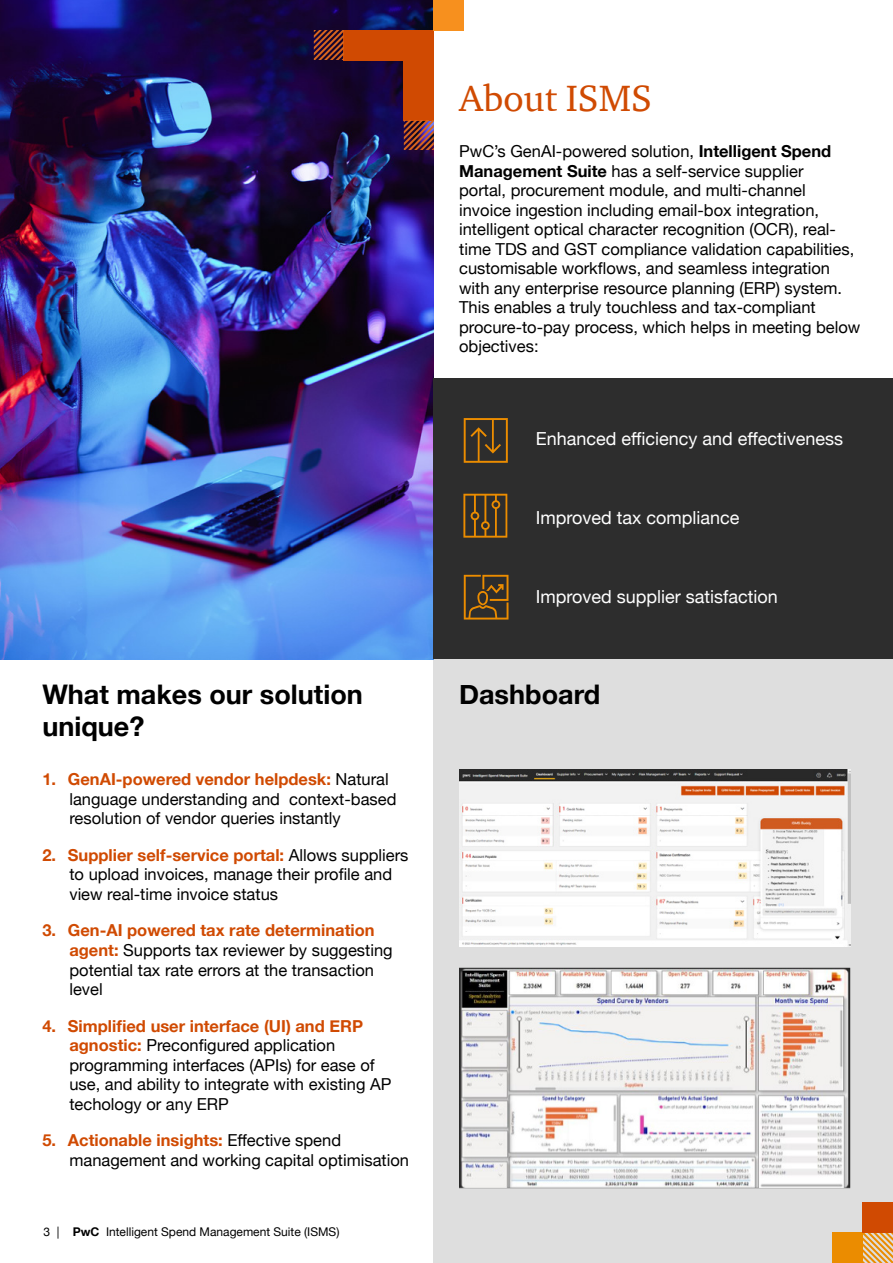
<style>
.page{position:relative;width:893px;height:1263px;background:#fff}
.page>*{position:absolute;margin:0;border:0;box-sizing:border-box;transform-origin:0 0}
.t1{font:37.5px "ITC Charter Com";color:#d04a02}
.t2{font:700 27px/32.4px "Helvetica Neue";color:#000}
.t3{font:18px "Helvetica Neue";color:#fff}
.t4{font:16.5px/19.5px "Helvetica Neue";color:#000}
.t5{font:12px "Helvetica Neue";color:#000}
.s1{font-weight:700}
.s2{font-weight:700;color:#d04a02}
</style>
<div class="page">
<div style="left:434px;top:659px;width:459px;height:604px;background:#dedede"></div>
<img style="left:0;top:0;width:434px;height:659px">
<div style="left:434px;top:378px;width:459px;height:281px;background:#2d2d2d"></div>
<svg style="left:464px;top:418px;width:44px;height:45px"></svg>
<svg style="left:463px;top:494px;width:44px;height:44px"></svg>
<svg style="left:464px;top:575px;width:44px;height:44px"></svg>
<div style="left:404px;top:90px;width:30px;height:30px;background:#d04a02"></div>
<div style="left:404px;top:30px;width:30px;height:60px;background:#d04a02"></div>
<div style="left:344px;top:30px;width:60px;height:30px;background:#d04a02"></div>
<svg style="left:404px;top:120px;width:30px;height:30px"></svg>
<svg style="left:314px;top:30px;width:30px;height:30px"></svg>
<div style="left:434px;top:0;width:30px;height:30px;background:#f7901e"></div>
<div style="left:832px;top:1233px;width:31px;height:30px;background:#eb8c00"></div>
<svg style="left:863px;top:1233px;width:30px;height:30px"></svg>
<div style="left:863px;top:1202px;width:30px;height:31px;background:#d04a02"></div>
<img style="left:459px;top:769px;width:391px;height:177px">
<img style="left:459px;top:968px;width:391px;height:220px">
<h1 class="t1" style="left:459px;top:75px;width:194px">About ISMS</h1>
<p class="t4" style="left:459px;top:142px;width:403px">PwC’s GenAI-powered solution, <span class="s1">Intelligent Spend Management Suite</span> has a self-service supplier<br>portal, procurement module, and multi-channel invoice ingestion including email-box integration, intelligent optical character recognition (OCR), real&shy;time TDS and GST compliance validation capabilities, customisable workflows, and seamless integration with any enterprise resource planning (ERP) system.<br>This enables a truly touchless and tax-compliant procure-to-pay process, which helps in meeting below objectives:</p>
<p class="t3" style="left:536px;top:426px;width:309px">Enhanced efficiency and effectiveness</p>
<p class="t3" style="left:536px;top:504px;width:205px">Improved tax compliance</p>
<p class="t3" style="left:536px;top:584px;width:244px">Improved supplier satisfaction</p>
<h2 class="t2" style="left:42px;top:678px;width:322px">What makes our solution unique?</h2>
<h2 class="t2" style="left:459px;top:678px;width:143px">Dashboard</h2>
<p class="t4" style="left:69px;top:771px;width:329px;text-indent:-27px"><span class="s2">1. GenAI-powered vendor helpdesk:</span> Natural language understanding and context-based resolution of vendor queries instantly</p>
<p class="t4" style="left:69px;top:846px;width:341px;text-indent:-27px"><span class="s2">2. Supplier self-service portal:</span> Allows suppliers to upload invoices, manage their profile and view real-time invoice status</p>
<p class="t4" style="left:69px;top:922px;width:325px;text-indent:-27px"><span class="s2">3. Gen-AI powered tax rate determination agent:</span> Supports tax reviewer by suggesting potential tax rate errors at the transaction level</p>
<p class="t4" style="left:69px;top:1017px;width:324px;text-indent:-27px"><span class="s2">4. Simplified user interface (UI) and ERP agnostic:</span> Preconfigured application programming interfaces (APIs) for ease of use, and ability to integrate with existing AP techology or any ERP</p>
<p class="t4" style="left:69px;top:1131px;width:341px;text-indent:-27px"><span class="s2">5. Actionable insights:</span> Effective spend management and working capital optimisation</p>
<p class="t5" style="left:43px;top:1223px;width:298px">3 | <span class="s1">PwC</span> Intelligent Spend Management Suite (ISMS)</p>
</div>
